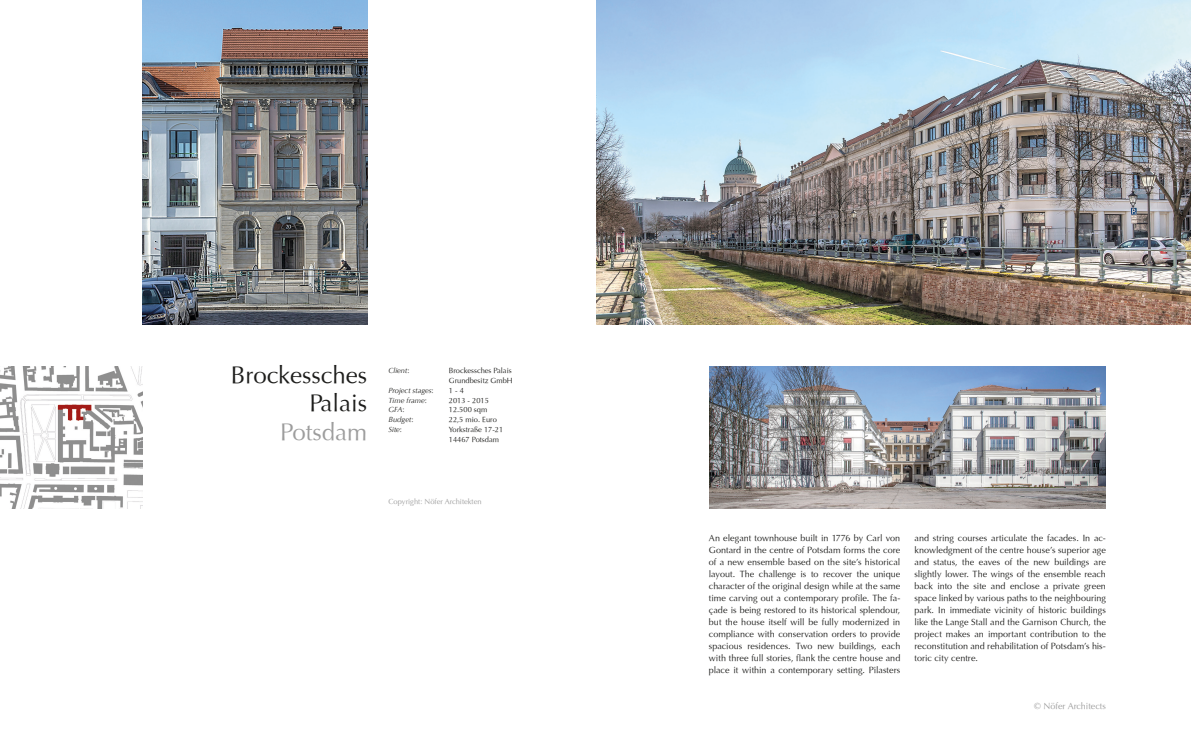
<style>
.page{position:relative;width:1191px;height:738px;background:#fff}
.page>*{position:absolute;margin:0;border:0;box-sizing:border-box;transform-origin:0 0}
.t1{font:24px "Optima";color:#1d1d1b}
.t2{font:24px "Optima";color:#9d9d9d}
.Nöfer_Fließtext{font:9px/12px "Optima";color:#1d1d1b;text-align:justify}
.Stresemann__Eigensch{font:9px "Optima";color:#9d9d9d}
.t3{font:7.5px "Optima";color:#1d1d1b}
.t4{font:italic 7.5px "Optima";color:#1d1d1b}
.t5{font:7.5px "Optima";color:#9d9d9d}
.s1{font-style:normal}
</style>
<div class="page">
<img style="left:596px;top:0;width:594px;height:324px">
<img style="left:709px;top:366px;width:397px;height:142px">
<img style="left:142px;top:0;width:225px;height:324px">
<img style="left:0;top:366px;width:142px;height:142px">
<p class="t1" style="left:231px;top:360px;width:138px">Brockessches</p>
<p class="t1" style="left:309px;top:389px;width:59px">Palais</p>
<p class="t2" style="left:280px;top:418px;width:88px">Potsdam</p>
<p class="t4" style="left:388px;top:366px;width:23px">Client<span class="s1">:</span></p>
<p class="t3" style="left:449px;top:366px;width:64px">Brockessches Palais</p>
<p class="t3" style="left:449px;top:375px;width:65px">Grundbesitz GmbH</p>
<p class="t4" style="left:388px;top:385px;width:47px">Project stages<span class="s1">:</span></p>
<p class="t3" style="left:449px;top:385px;width:17px">1 - 4</p>
<p class="t4" style="left:388px;top:395px;width:40px">Time frame<span class="s1">:</span></p>
<p class="t3" style="left:449px;top:395px;width:42px">2013 - 2015</p>
<p class="t4" style="left:388px;top:405px;width:18px">GFA<span class="s1">:</span></p>
<p class="t3" style="left:449px;top:405px;width:40px">12.500 sqm</p>
<p class="t4" style="left:388px;top:415px;width:27px">Budget<span class="s1">:</span></p>
<p class="t3" style="left:449px;top:415px;width:49px">22,5 mio. Euro</p>
<p class="t4" style="left:388px;top:424px;width:15px">Site<span class="s1">:</span></p>
<p class="t3" style="left:449px;top:424px;width:56px">Yorkstraße 17-21</p>
<p class="t3" style="left:449px;top:434px;width:52px">14467 Potsdam</p>
<p class="t5" style="left:388px;top:496px;width:95px">Copyright: Nöfer Architekten</p>
<p class="Nöfer_Fließtext" style="left:709px;top:531px;width:193px">An elegant townhouse built in 1776 by Carl von Gontard in the centre of Potsdam forms the core of a new ensemble based on the site’s historical layout. The challenge is to recover the unique character of the original design while at the same time carving out a contemporary profile. The fa&shy;çade is being restored to its historical splendour, but the house itself will be fully modernized in compliance with conservation orders to provide spacious residences. Two new buildings, each with three full stories, flank the centre house and place it within a contemporary setting. Pilasters</p>
<p class="Nöfer_Fließtext" style="left:914px;top:531px;width:193px">and string courses articulate the facades. In ac&shy;knowledgment of the centre house’s superior age and status, the eaves of the new buildings are slightly lower. The wings of the ensemble reach back into the site and enclose a private green space linked by various paths to the neighbouring park. In immediate vicinity of historic buildings like the Lange Stall and the Garnison Church, the project makes an important contribution to the reconstitution and rehabilitation of Potsdam’s his&shy;toric city centre.</p>
<p class="Stresemann__Eigensch" style="left:1034px;top:700px;width:73px">© Nöfer Architects</p>
</div>
